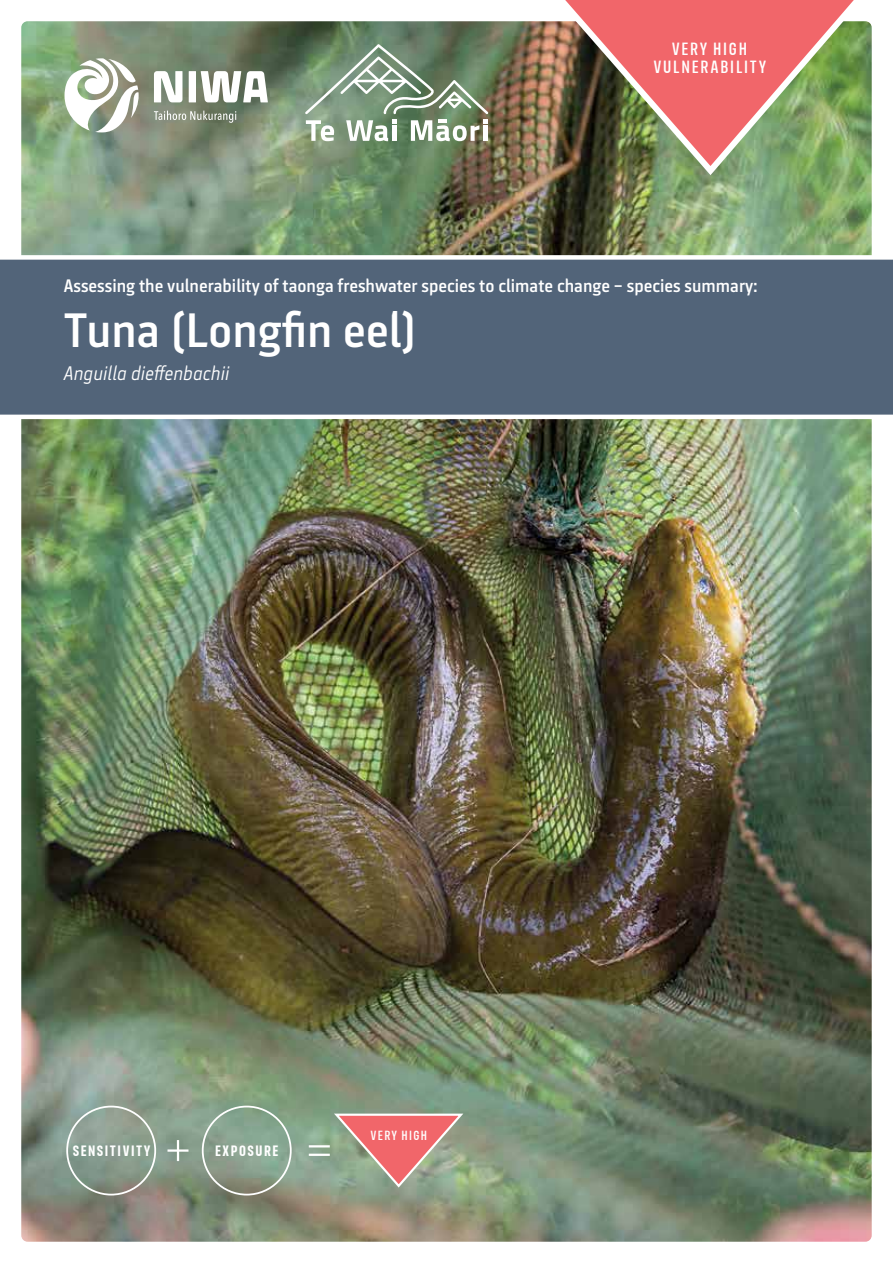
<style>
.page{position:relative;width:893px;height:1263px;background:#fff}
.page>*{position:absolute;margin:0;border:0;box-sizing:border-box;transform-origin:0 0}
.t1{font:500 48px "Klampenborg";color:#fff}
.t2{font:italic 19.5px "Klampenborg";color:#fff}
.t3{font:500 18px "Klampenborg";color:#fff}
.t4{font:500 18px/18px "FS Industrie Cd";letter-spacing:.1em;color:#fff;text-align:center}
.t5{font:700 15.3px "FS Industrie Cd";letter-spacing:.1em;color:#fff}
.t6{font:500 13.5px "FS Industrie Cd";letter-spacing:.1em;color:#fff}
</style>
<div class="page">
<img style="left:21px;top:21px;width:851px;height:1221px">
<div style="left:66px;top:1106px;width:90px;height:89px;border:2px solid #fff;border-radius:50%"></div>
<div style="left:202px;top:1106px;width:90px;height:89px;border:2px solid #fff;border-radius:50%"></div>
<hr style="left:177px;top:1140px;width:2px;height:21px;background:#fff">
<hr style="left:309px;top:1145px;width:21px;height:2px;background:#fff">
<hr style="left:167px;top:1149px;width:22px;height:3px;background:#fff">
<hr style="left:309px;top:1154px;width:21px;height:2px;background:#fff">
<svg style="left:332px;top:1111px;width:134px;height:78px;background:#bd9286"></svg>
<div style="left:0;top:255px;width:893px;height:164px;background:#526479"></div>
<img style="left:534px;top:0;width:338px;height:180px">
<div style="left:189px;top:71px;width:7px;height:31px;background:#fff"></div>
<svg style="left:201px;top:71px;width:67px;height:31px"></svg>
<svg style="left:154px;top:71px;width:28px;height:31px"></svg>
<svg style="left:154px;top:111px;width:82px;height:12px"></svg>
<svg style="left:64px;top:58px;width:75px;height:74px"></svg>
<svg style="left:306px;top:120px;width:28px;height:21px"></svg>
<svg style="left:346px;top:120px;width:50px;height:21px"></svg>
<hr style="left:392px;top:126px;width:4px;height:15px;background:#fff">
<svg style="left:411px;top:120px;width:76px;height:21px"></svg>
<svg style="left:305px;top:44px;width:183px;height:70px;background:#80977e"></svg>
<p class="t4" style="left:653px;top:39px;width:114px">VERY HIGH<br>VULNERABILITY</p>
<p class="t3" style="left:64px;top:274px;width:695px">Assessing the vulnerability of taonga freshwater species to climate change – species summary:</p>
<h1 class="t1" style="left:64px;top:298px;width:354px">Tuna (Longfin eel)</h1>
<p class="t2" style="left:64px;top:360px;width:167px">Anguilla dieffenbachii</p>
<p class="t5" style="left:73px;top:1141px;width:79px">SENSITIVITY</p>
<p class="t5" style="left:215px;top:1141px;width:65px">EXPOSURE</p>
<p class="t6" style="left:370px;top:1127px;width:58px">VERY HIGH</p>
</div>
